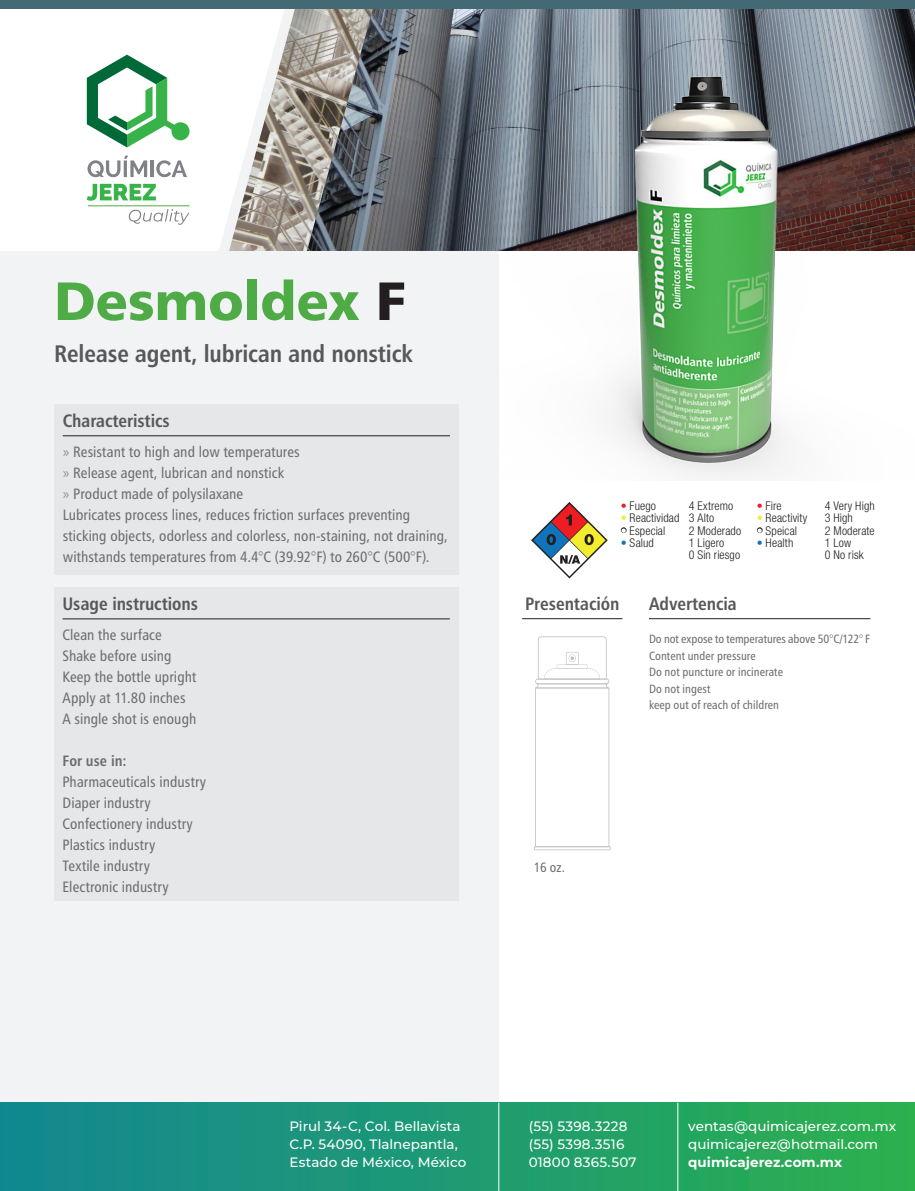
<style>
.page{position:relative;width:915px;height:1191px;background:#fff}
.page>*{position:absolute;margin:0;border:0;box-sizing:border-box;transform-origin:0 0}
.t1{font:54px "Humanist 777 BT Black B";letter-spacing:-.005em;color:#4fab46}
.t2{font:24px "Humanist 777 BT Bold Condensed B";letter-spacing:-.005em;color:#57585a}
.t3{font:18px "Humanist 777 BT Bold Condensed B";letter-spacing:-.005em;color:#57585a}
.t4{font:15px/21px "Humanist 777 BT Roman Condensed B";letter-spacing:.005em;color:#6c6d70}
.t5{font:15px "Humanist 777 BT Bold Condensed B";letter-spacing:.005em;color:#6c6d70}
.t6{font:500 13.5px/18px "Montserrat";letter-spacing:.005em;color:#fff}
.t7{font:700 13.5px "Montserrat";letter-spacing:.005em;color:#fff}
.t8{font:13.5px "Humanist 777 BT Roman Condensed B";color:#6c6d70}
.t9{font:300 condensed 12px "Helvetica Neue LT Std";letter-spacing:.01em;color:#231f20}
.t10{font:12px "Humanist 777 BT Roman Condensed B";color:#6c6d70}
.s1{color:#231f20}
.s2{font-family:"Montserrat";font-weight:300}
.s3{color:#ee1d23}
.s4{color:#f4ed2f}
.s5{color:#fff}
.s6{color:#1074bc}
</style>
<div class="page">
<img style="left:373px;top:9px;width:541px;height:242px">
<svg style="left:219px;top:9px;width:154px;height:242px"></svg>
<div style="left:0;top:251px;width:498px;height:852px;background:#f2f3f4"></div>
<div style="left:0;top:1102px;width:914px;height:89px;background:linear-gradient(to right,#118793,#2cb04f)"></div>
<hr style="left:498px;top:1102px;width:1px;height:89px;background:#fff">
<hr style="left:677px;top:1102px;width:1px;height:89px;background:#fff">
<div style="left:0;top:0;width:914px;height:9px;background:#436a74"></div>
<svg style="left:87px;top:55px;width:102px;height:92px"></svg>
<svg style="left:87px;top:156px;width:60px;height:21px"></svg>
<hr style="left:151px;top:160px;width:3px;height:17px;background:#808285">
<svg style="left:156px;top:160px;width:31px;height:17px"></svg>
<svg style="left:87px;top:184px;width:69px;height:17px"></svg>
<hr style="left:88px;top:205px;width:101px;height:1px;background:#54ab47">
<svg style="left:129px;top:209px;width:60px;height:16px"></svg>
<img style="left:498px;top:64px;width:416px;height:416px">
<div style="left:54px;top:404px;width:404px;height:170px;background:#e6e7e9"></div>
<hr style="left:63px;top:435px;width:387px;height:1px;background:#231f20">
<div style="left:54px;top:587px;width:404px;height:313px;background:#e6e7e9"></div>
<hr style="left:63px;top:618px;width:386px;height:1px;background:#231f20">
<hr style="left:648px;top:618px;width:222px;height:1px;background:#231f20">
<hr style="left:522px;top:618px;width:100px;height:1px;background:#231f20">
<svg style="left:535px;top:636px;width:74px;height:210px"></svg>
<svg style="left:533px;top:846px;width:77px;height:4px"></svg>
<hr style="left:534px;top:847px;width:75px;height:2px;background:#babdbf">
<svg style="left:620px;top:527px;width:6px;height:6px"></svg>
<svg style="left:756px;top:527px;width:6px;height:6px"></svg>
<svg style="left:531px;top:502px;width:76px;height:76px"></svg>
<p class="t1" style="left:54px;top:266px;width:353px">Desmoldex <span class="s1">F</span></p>
<p class="t2" style="left:54px;top:338px;width:359px">Release agent, lubrican and nonstick</p>
<p class="t3" style="left:63px;top:409px;width:108px">Characteristics</p>
<p class="t4" style="left:63px;top:440px;width:238px"><span class="s2">»</span> Resistant to high and low temperatures</p>
<p class="t4" style="left:63px;top:461px;width:223px"><span class="s2">»</span> Release agent, lubrican and nonstick</p>
<p class="t4" style="left:63px;top:482px;width:182px"><span class="s2">»</span> Product made of polysilaxane</p>
<p class="t4" style="left:63px;top:503px;width:386px">Lubricates process lines, reduces friction surfaces preventing sticking objects, odorless and colorless, non-staining, not draining, withstands temperatures from 4.4°C (39.92°F) to 260°C (500°F).</p>
<p class="t3" style="left:63px;top:592px;width:137px">Usage instructions</p>
<p class="t4" style="left:63px;top:623px;width:101px">Clean the surface</p>
<p class="t4" style="left:63px;top:644px;width:110px">Shake before using</p>
<p class="t4" style="left:63px;top:665px;width:135px">Keep the bottle upright</p>
<p class="t4" style="left:63px;top:686px;width:124px">Apply at 11.80 inches</p>
<p class="t4" style="left:63px;top:707px;width:135px">A single shot is enough</p>
<p class="t5" style="left:63px;top:751px;width:65px">For use in:</p>
<p class="t4" style="left:63px;top:770px;width:145px">Pharmaceuticals industry</p>
<p class="t4" style="left:63px;top:791px;width:90px">Diaper industry</p>
<p class="t4" style="left:63px;top:812px;width:132px">Confectionery industry</p>
<p class="t4" style="left:63px;top:833px;width:94px">Plastics industry</p>
<p class="t4" style="left:63px;top:854px;width:89px">Textile industry</p>
<p class="t4" style="left:63px;top:875px;width:108px">Electronic industry</p>
<p class="t9" style="left:620px;top:499px;width:37px"><span class="s3">•</span> Fuego</p>
<p class="t9" style="left:620px;top:511px;width:60px"><span class="s4">•</span> Reactividad</p>
<p class="t9" style="left:620px;top:523px;width:46px"><span class="s5">•</span> Especial</p>
<p class="t9" style="left:620px;top:535px;width:35px"><span class="s6">•</span> Salud</p>
<p class="t9" style="left:688px;top:499px;width:46px">4 Extremo</p>
<p class="t9" style="left:688px;top:511px;width:27px">3 Alto</p>
<p class="t9" style="left:688px;top:523px;width:54px">2 Moderado</p>
<p class="t9" style="left:688px;top:535px;width:37px">1 Ligero</p>
<p class="t9" style="left:688px;top:547px;width:53px">0 Sin riesgo</p>
<p class="t9" style="left:756px;top:499px;width:26px"><span class="s3">•</span> Fire</p>
<p class="t9" style="left:756px;top:511px;width:52px"><span class="s4">•</span> Reactivity</p>
<p class="t9" style="left:756px;top:523px;width:42px"><span class="s5">•</span> Speical</p>
<p class="t9" style="left:756px;top:535px;width:38px"><span class="s6">•</span> Health</p>
<p class="t9" style="left:824px;top:499px;width:51px">4 Very High</p>
<p class="t9" style="left:824px;top:511px;width:30px">3 High</p>
<p class="t9" style="left:824px;top:523px;width:51px">2 Moderate</p>
<p class="t9" style="left:824px;top:535px;width:28px">1 Low</p>
<p class="t9" style="left:824px;top:547px;width:40px">0 No risk</p>
<p class="t3" style="left:525px;top:592px;width:96px">Presentación</p>
<p class="t3" style="left:648px;top:592px;width:89px">Advertencia</p>
<p class="t10" style="left:648px;top:631px;width:223px">Do not expose to temperatures above 50°C/122° F</p>
<p class="t10" style="left:648px;top:648px;width:108px">Content under pressure</p>
<p class="t10" style="left:648px;top:664px;width:135px">Do not puncture or incinerate</p>
<p class="t10" style="left:648px;top:681px;width:63px">Do not ingest</p>
<p class="t10" style="left:648px;top:697px;width:132px">keep out of reach of children</p>
<p class="t8" style="left:533px;top:859px;width:33px">16 oz.</p>
<p class="t6" style="left:289px;top:1116px;width:178px">Pirul 34-C, Col. Bellavista<br>C.P. 54090, Tlalnepantla,<br>Estado de México, México</p>
<p class="t6" style="left:528px;top:1116px;width:109px">(55) 5398.3228 (55) 5398.3516<br>01800 8365.507</p>
<p class="t6" style="left:688px;top:1116px;width:209px">ventas@quimicajerez.com.mx quimicajerez@hotmail.com</p>
<p class="t7" style="left:688px;top:1152px;width:155px">quimicajerez.com.mx</p>
</div>
